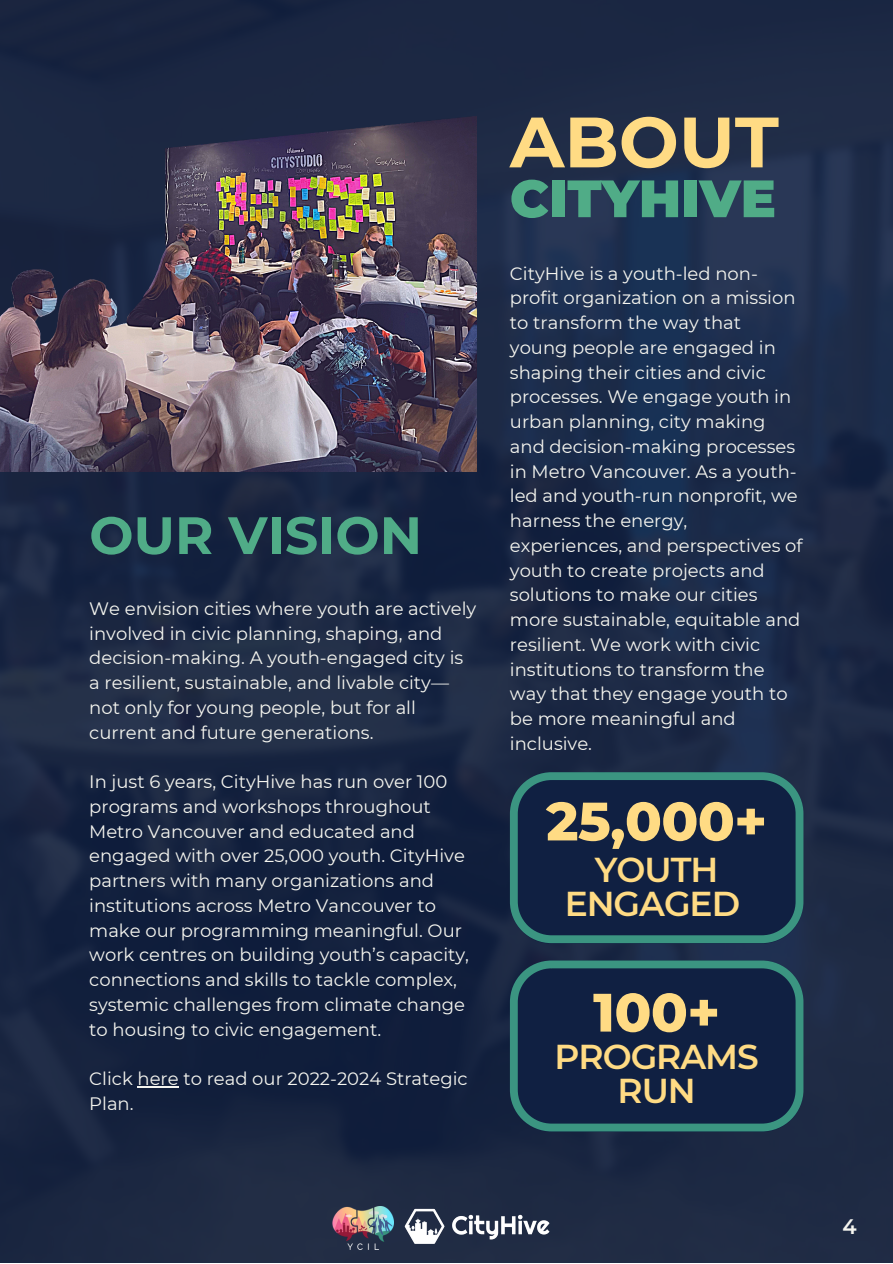
<style>
.page{position:relative;width:893px;height:1264px;background:#fff}
.page>*{position:absolute;margin:0;border:0;box-sizing:border-box;transform-origin:0 0}
.t1{font:700 71.1px "Montserrat";color:#ffdb84}
.t2{font:800 54px "Montserrat";letter-spacing:-.01em;color:#ffdb84}
.t3{font:700 52.5px "Montserrat";color:#50ac87}
.t4{font:900 52.5px "Montserrat";color:#50ac87}
.t5{font:600 34.5px/33.8px "Montserrat";letter-spacing:-.03em;color:#ffdb84;text-align:center}
.t6{font:600 21px "Montserrat";color:#f5f5ef}
.t7{font:18px/24.8px "Montserrat";color:#f5f5ef}
</style>
<div class="page">
<div style="left:0;top:0;width:892px;height:1262px;background:linear-gradient(to bottom,#1f2e4c,#17233e)"></div>
<svg style="left:510px;top:772px;width:293px;height:171px;background:#152f4a"></svg>
<img style="left:394px;top:1200px;width:165px;height:53px">
<img style="left:333px;top:1206px;width:60px;height:43px">
<img style="left:0;top:0;width:477px;height:471px">
<svg style="left:510px;top:960px;width:293px;height:171px;background:#152f4a"></svg>
<hr style="left:137px;top:1086px;width:42px;height:1px;background:#f5f5ef">
<h3 class="t3" style="left:89px;top:503px;width:334px">OUR VISION</h3>
<p class="t7" style="left:89px;top:596px;width:388px">We envision cities where youth are actively involved in civic planning, shaping, and decision-making. A youth-engaged city is a resilient, sustainable, and livable city— not only for young people, but for all current and future generations.</p>
<p class="t7" style="left:89px;top:769px;width:381px">In just 6 years, CityHive has run over 100 programs and workshops throughout Metro Vancouver and educated and engaged with over 25,000 youth. CityHive partners with many organizations and institutions across Metro Vancouver to make our programming meaningful. Our work centres on building youth’s capacity, connections and skills to tackle complex, systemic challenges from climate change to housing to civic engagement.</p>
<p class="t7" style="left:89px;top:1066px;width:380px">Click here to read our 2022-2024 Strategic<br>Plan.</p>
<h1 class="t1" style="left:510px;top:98px;width:270px">ABOUT</h1>
<h3 class="t4" style="left:510px;top:166px;width:267px">CITYHIVE</h3>
<p class="t7" style="left:510px;top:261px;width:294px">CityHive is a youth-led non&shy;profit organization on a mission to transform the way that young people are engaged in shaping their cities and civic processes. We engage youth in urban planning, city making and decision-making processes in Metro Vancouver. As a youth&shy;led and youth-run nonprofit, we harness the energy, experiences, and perspectives of youth to create projects and solutions to make our cities more sustainable, equitable and resilient. We work with civic institutions to transform the way that they engage youth to be more meaningful and inclusive.</p>
<h2 class="t2" style="left:546px;top:788px;width:222px">25,000+</h2>
<h3 class="t5" style="left:564px;top:852px;width:177px">YOUTH<br>ENGAGED</h3>
<h2 class="t2" style="left:593px;top:979px;width:129px">100+</h2>
<h3 class="t5" style="left:554px;top:1040px;width:206px">PROGRAMS<br>RUN</h3>
<p class="t6" style="left:842px;top:1213px;width:16px">4</p>
</div>
